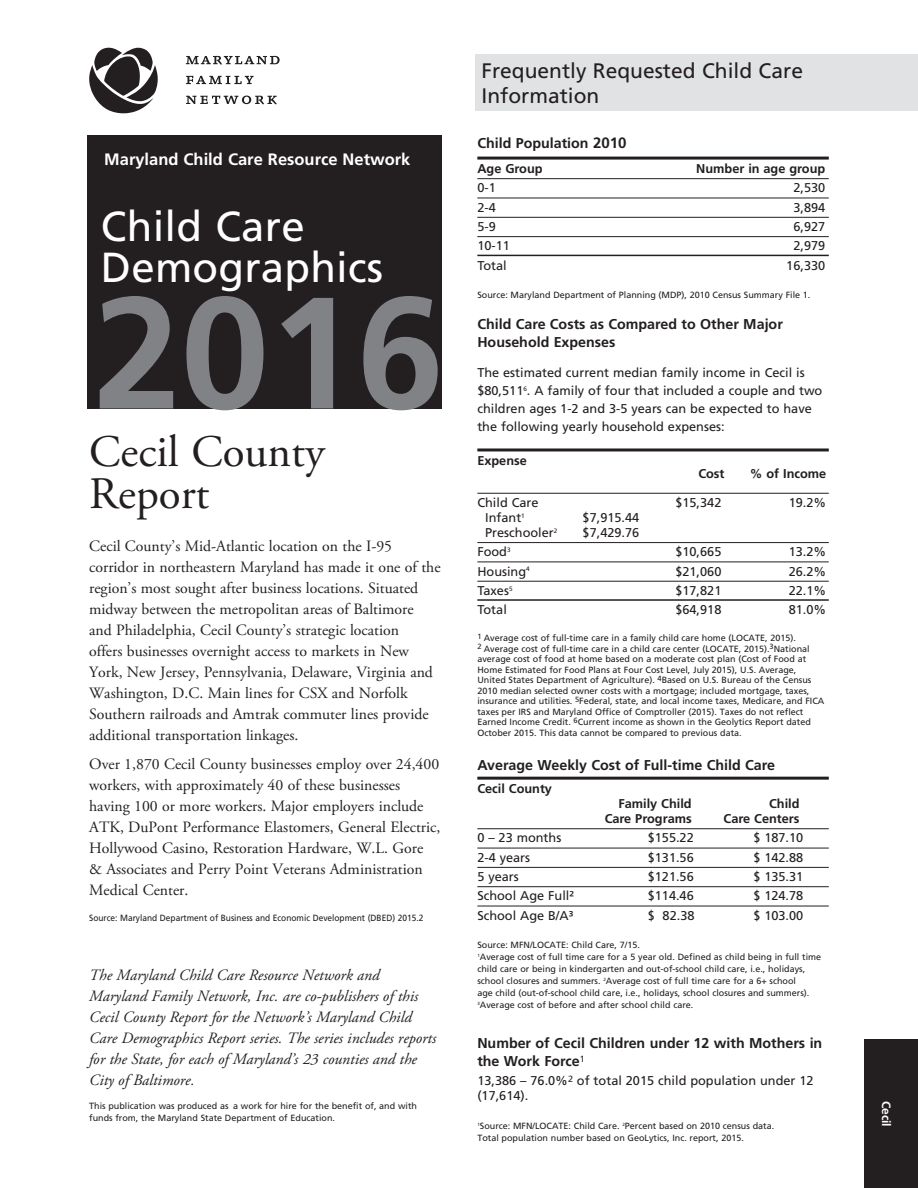
<style>
.page{position:relative;width:918px;height:1188px;background:#fff}
.page>*{position:absolute;margin:0;border:0;box-sizing:border-box;transform-origin:0 0}
.t1{font:700 158.4px "Frutiger";color:#808285}
.t2{font:45px/42px "Adobe Garamond Pro";color:#231f20}
.t3{font:42px/40.5px "Frutiger";letter-spacing:.005em;color:#fff}
.t4{font:21px/25.2px "Frutiger";color:#231f20}
.t5{font:700 16.5px "Frutiger";color:#fff}
.t6{font:15.75px/21px "Adobe Garamond Pro";color:#231f20}
.t7{font:italic 15.75px/21px "Adobe Garamond Pro";color:#231f20}
.t8{font:700 14.25px/18px "Frutiger";color:#231f20}
.t9{font:12.75px/18px "Frutiger";color:#231f20}
.t10{font:700 12.75px "Frutiger";color:#231f20}
.t11{font:700 12px "Frutiger";color:#fff}
.t12{font:9px/10.5px "Frutiger";color:#231f20}
.t13{font:9px "Frutiger";color:#231f20;scale:.93 1}
.s1{font-size:15px}
</style>
<div class="page">
<div style="left:476px;top:54px;width:442px;height:57px;background:#e1e2e4"></div>
<hr style="left:477px;top:157px;width:352px;height:3px;background:#231f20">
<hr style="left:477px;top:178px;width:352px;height:1px;background:#231f20">
<hr style="left:477px;top:198px;width:352px;height:1px;background:#231f20">
<hr style="left:477px;top:217px;width:352px;height:1px;background:#231f20">
<hr style="left:477px;top:236px;width:352px;height:1px;background:#231f20">
<hr style="left:477px;top:255px;width:352px;height:1px;background:#231f20">
<hr style="left:477px;top:448px;width:352px;height:3px;background:#231f20">
<hr style="left:477px;top:493px;width:352px;height:1px;background:#231f20">
<hr style="left:477px;top:542px;width:352px;height:1px;background:#231f20">
<hr style="left:477px;top:562px;width:352px;height:1px;background:#231f20">
<hr style="left:477px;top:581px;width:352px;height:1px;background:#231f20">
<hr style="left:477px;top:599px;width:352px;height:2px;background:#231f20">
<hr style="left:477px;top:777px;width:352px;height:3px;background:#231f20">
<hr style="left:477px;top:828px;width:352px;height:1px;background:#231f20">
<hr style="left:477px;top:848px;width:352px;height:1px;background:#231f20">
<hr style="left:477px;top:867px;width:352px;height:1px;background:#231f20">
<hr style="left:477px;top:886px;width:352px;height:1px;background:#231f20">
<hr style="left:477px;top:906px;width:352px;height:1px;background:#231f20">
<div style="left:88px;top:135px;width:354px;height:273px;background:#231f20"></div>
<svg style="left:186px;top:96px;width:91px;height:8px"></svg>
<svg style="left:186px;top:76px;width:68px;height:8px"></svg>
<svg style="left:186px;top:56px;width:94px;height:9px"></svg>
<svg style="left:89px;top:48px;width:69px;height:65px"></svg>
<div style="left:864px;top:1040px;width:54px;height:148px;background:#231f20"></div>
<h3 class="t5" style="left:104px;top:150px;width:308px">Maryland Child Care Resource Network</h3>
<h3 class="t3" style="left:101px;top:206px;width:284px">Child Care<br>Demographics</h3>
<h1 class="t1" style="left:93px;top:260px;width:353px">2016</h1>
<h2 class="t2" style="left:89px;top:432px;width:237px">Cecil County<br>Report</h2>
<p class="t6" style="left:89px;top:536px;width:353px">Cecil County’s Mid-Atlantic location on the I-95 corridor in northeastern Maryland has made it one of the region’s most sought after business locations. Situated midway between the metropolitan areas of Baltimore<br>and Philadelphia, Cecil County’s strategic location<br>offers businesses overnight access to markets in New York, New Jersey, Pennsylvania, Delaware, Virginia and Washington, D.C. Main lines for CSX and Norfolk Southern railroads and Amtrak commuter lines provide additional transportation linkages.</p>
<p class="t6" style="left:89px;top:754px;width:353px">Over 1,870 Cecil County businesses employ over 24,400 workers, with approximately 40 of these businesses having 100 or more workers. Major employers include ATK, DuPont Performance Elastomers, General Electric, Hollywood Casino, Restoration Hardware, W.L. Gore<br>&amp; Associates and Perry Point Veterans Administration Medical Center.</p>
<p class="t13" style="left:89px;top:912px;width:361px">Source: Maryland Department of Business and Economic Development (DBED) 2015.2</p>
<p class="t7" style="left:89px;top:965px;width:349px">The Maryland Child Care Resource Network and Maryland Family Network, Inc. are co-publishers of this Cecil County Report for the Network’s Maryland Child Care Demographics Report series. The series includes reports for the State, for each of Maryland’s 23 counties and the City of Baltimore.</p>
<p class="t12" style="left:89px;top:1099px;width:329px;line-height:12px">This publication was produced as a work for hire for the benefit of, and with funds from, the Maryland State Department of Education.</p>
<h3 class="t4" style="left:482px;top:58px;width:323px">Frequently Requested Child Care<br>Information</h3>
<h3 class="t8" style="left:477px;top:134px;width:151px">Child Population <span class="s1">2010</span></h3>
<h3 class="t10" style="left:477px;top:161px;width:67px">Age Group</h3>
<h3 class="t10" style="left:696px;top:161px;width:131px">Number in age group</h3>
<h3 class="t9" style="left:477px;top:179px;width:20px">0-1</h3>
<h3 class="t9" style="left:793px;top:179px;width:33px">2,530</h3>
<h3 class="t9" style="left:477px;top:198px;width:20px">2-4</h3>
<h3 class="t9" style="left:793px;top:198px;width:33px">3,894</h3>
<h3 class="t9" style="left:477px;top:217px;width:20px">5-9</h3>
<h3 class="t9" style="left:793px;top:217px;width:33px">6,927</h3>
<h3 class="t9" style="left:477px;top:237px;width:34px">10-11</h3>
<h3 class="t9" style="left:793px;top:237px;width:33px">2,979</h3>
<h3 class="t9" style="left:477px;top:256px;width:31px">Total</h3>
<h3 class="t9" style="left:786px;top:256px;width:40px">16,330</h3>
<p class="t12" style="left:477px;top:290px;width:335px">Source: Maryland Department of Planning (MDP), 2010 Census Summary File 1.</p>
<h3 class="t8" style="left:477px;top:315px;width:307px">Child Care Costs as Compared to Other Major<br>Household Expenses</h3>
<h3 class="t9" style="left:477px;top:364px;width:347px">The estimated current median family income in Cecil is $80,511<sup>6</sup>. A family of four that included a couple and two children ages 1-2 and 3-5 years can be expected to have the following yearly household expenses:</h3>
<h3 class="t10" style="left:477px;top:453px;width:51px">Expense</h3>
<h3 class="t10" style="left:698px;top:467px;width:28px">Cost</h3>
<h3 class="t10" style="left:750px;top:467px;width:78px">% of Income</h3>
<h3 class="t9" style="left:477px;top:493px;width:63px">Child Care</h3>
<h3 class="t9" style="left:675px;top:493px;width:48px">$15,342</h3>
<h3 class="t9" style="left:789px;top:493px;width:39px">19.2%</h3>
<h3 class="t9" style="left:485px;top:508px;width:41px">Infant<sup>1</sup></h3>
<h3 class="t9" style="left:583px;top:508px;width:58px">$7,915.44</h3>
<h3 class="t9" style="left:485px;top:523px;width:74px">Preschooler<sup>2</sup></h3>
<h3 class="t9" style="left:583px;top:523px;width:58px">$7,429.76</h3>
<h3 class="t9" style="left:477px;top:543px;width:35px">Food<sup>3</sup></h3>
<h3 class="t9" style="left:675px;top:543px;width:48px">$10,665</h3>
<h3 class="t9" style="left:789px;top:543px;width:39px">13.2%</h3>
<h3 class="t9" style="left:477px;top:562px;width:54px">Housing<sup>4</sup></h3>
<h3 class="t9" style="left:675px;top:562px;width:48px">$21,060</h3>
<h3 class="t9" style="left:789px;top:562px;width:39px">26.2%</h3>
<h3 class="t9" style="left:477px;top:581px;width:37px">Taxes<sup>5</sup></h3>
<h3 class="t9" style="left:675px;top:581px;width:48px">$17,821</h3>
<h3 class="t9" style="left:789px;top:581px;width:39px">22.1%</h3>
<h3 class="t9" style="left:477px;top:601px;width:31px">Total</h3>
<h3 class="t9" style="left:675px;top:601px;width:48px">$64,918</h3>
<h3 class="t9" style="left:789px;top:601px;width:39px">81.0%</h3>
<p class="t12" style="left:477px;top:633px;width:349px"><sup>1</sup> Average cost of full-time care in a family child care home (LOCATE, 2015).<br><sup>2</sup> Average cost of full-time care in a child care center (LOCATE, 2015).<sup>3</sup>National average cost of food at home based on a moderate cost plan (Cost of Food at Home Estimated for Food Plans at Four Cost Level, July 2015), U.S. Average, United States Department of Agriculture). <sup>4</sup>Based on U.S. Bureau of the Census 2010 median selected owner costs with a mortgage; included mortgage, taxes, insurance and utilities. <sup>5</sup>Federal, state, and local income taxes, Medicare, and FICA taxes per IRS and Maryland Office of Comptroller (2015). Taxes do not reflect Earned Income Credit. <sup>6</sup>Current income as shown in the Geolytics Report dated October 2015. This data cannot be compared to previous data.</p>
<h3 class="t8" style="left:477px;top:755px;width:299px">Average Weekly Cost of Full-time Child Care</h3>
<h3 class="t10" style="left:477px;top:781px;width:76px">Cecil County</h3>
<h3 class="t10" style="left:618px;top:796px;width:75px">Family Child</h3>
<h3 class="t10" style="left:769px;top:796px;width:32px">Child</h3>
<h3 class="t10" style="left:605px;top:811px;width:89px">Care Programs</h3>
<h3 class="t10" style="left:724px;top:811px;width:77px">Care Centers</h3>
<h3 class="t9" style="left:477px;top:829px;width:85px">0 – 23 months</h3>
<h3 class="t9" style="left:648px;top:829px;width:48px">$155.22</h3>
<h3 class="t9" style="left:753px;top:829px;width:51px">$ 187.10</h3>
<h3 class="t9" style="left:477px;top:848px;width:54px">2-4 years</h3>
<h3 class="t9" style="left:648px;top:848px;width:48px">$131.56</h3>
<h3 class="t9" style="left:753px;top:848px;width:51px">$ 142.88</h3>
<h3 class="t9" style="left:477px;top:868px;width:43px">5 years</h3>
<h3 class="t9" style="left:648px;top:868px;width:48px">$121.56</h3>
<h3 class="t9" style="left:753px;top:868px;width:51px">$ 135.31</h3>
<h3 class="t9" style="left:477px;top:887px;width:98px">School Age Full²</h3>
<h3 class="t9" style="left:648px;top:887px;width:48px">$114.46</h3>
<h3 class="t9" style="left:753px;top:887px;width:51px">$ 124.78</h3>
<h3 class="t9" style="left:477px;top:906px;width:97px">School Age B/A³</h3>
<h3 class="t9" style="left:648px;top:906px;width:48px">$ 82.38</h3>
<h3 class="t9" style="left:753px;top:906px;width:51px">$ 103.00</h3>
<p class="t12" style="left:477px;top:939px;width:345px;line-height:12px">Source: MFN/LOCATE: Child Care, 7/15.<br><sup>1</sup>Average cost of full time care for a 5 year old. Defined as child being in full time child care or being in kindergarten and out-of-school child care, i.e., holidays, school closures and summers. <sup>2</sup>Average cost of full time care for a 6+ school<br>age child (out-of-school child care, i.e., holidays, school closures and summers).<br><sup>3</sup>Average cost of before and after school child care.</p>
<h3 class="t8" style="left:477px;top:1034px;width:346px">Number of Cecil Children under 12 with Mothers in the Work Force<sup>1</sup></h3>
<h3 class="t9" style="left:477px;top:1073px;width:338px;line-height:15px">13,386 – 76.0%<sup>2</sup> of total 2015 child population under 12 (17,614).</h3>
<p class="t12" style="left:477px;top:1119px;width:298px;line-height:12px"><sup>1</sup>Source: MFN/LOCATE: Child Care. <sup>2</sup>Percent based on 2010 census data.<br>Total population number based on GeoLytics, Inc. report, 2015.</p>
<h3 class="t11" style="left:893px;top:1101px;width:28px;rotate:90deg">Cecil</h3>
</div>
